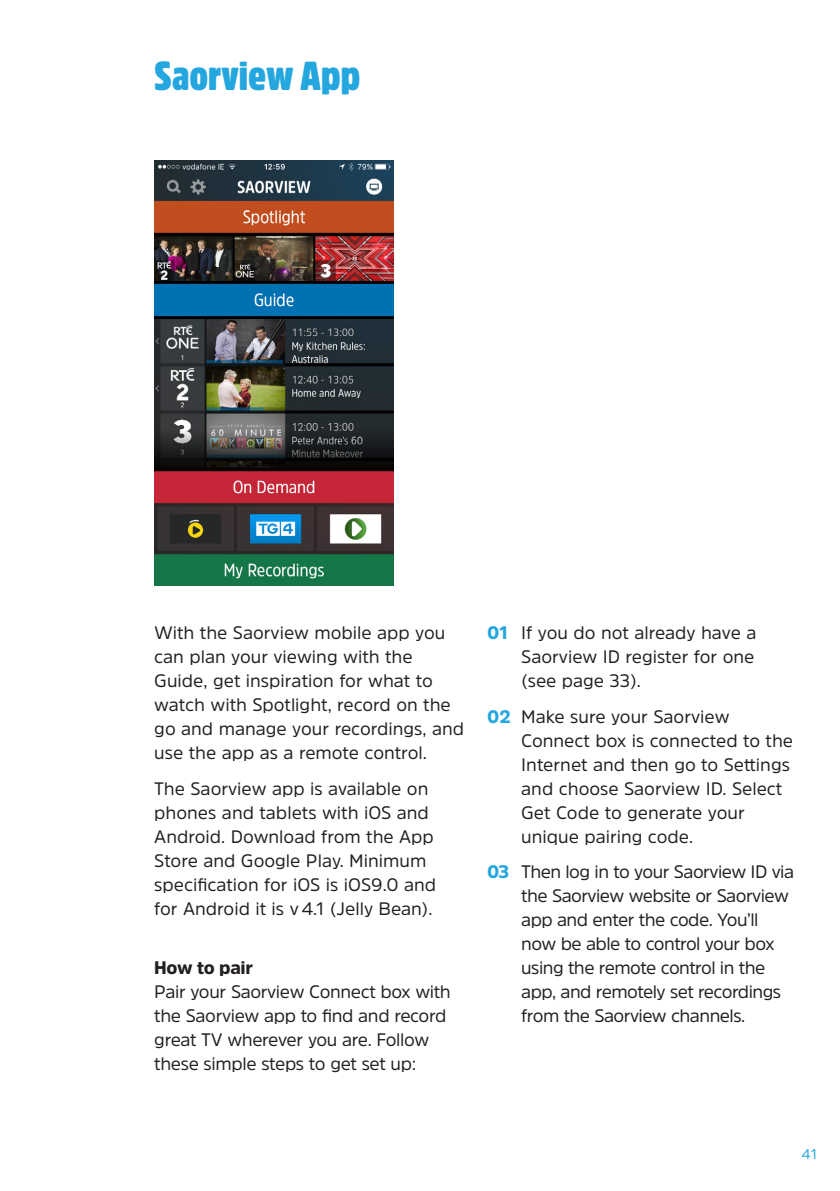
<style>
.page{position:relative;width:840px;height:1191px;background:#fff}
.page>*{position:absolute;margin:0;border:0;box-sizing:border-box;transform-origin:0 0}
.t1{font:900 40px "Amsi Pro Cond";color:#24a6df}
.t2{font:18px/24px "Amsi Pro";color:#231f20}
.t3{font:18px/24px "Amsi Pro";letter-spacing:-.03em;color:#231f20}
.t4{font:18px/24px "Amsi Pro";letter-spacing:-.02em;color:#231f20}
.t5{font:900 18px "Amsi Pro";letter-spacing:-.02em;color:#231f20}
.t6{font:14px "Amsi Pro";color:#24a6df}
.s1{font-weight:900;color:#24a6df}
</style>
<div class="page">
<img style="left:154px;top:161px;width:239px;height:424px">
<h1 class="t1" style="left:154px;top:49px;width:207px">Saorview App</h1>
<p class="t2" style="left:154px;top:620px;width:311px">With the Saorview mobile app you can plan your viewing with the<br>Guide, get inspiration for what to watch with Spotlight, record on the go and manage your recordings, and use the app as a remote control.</p>
<p class="t2" style="left:154px;top:776px;width:283px">The Saorview app is available on phones and tablets with iOS and<br>Android. Download from the App<br>Store and Google Play. Minimum specification for iOS is iOS9.0 and for Android it is v 4.1 (Jelly Bean).</p>
<p class="t5" style="left:154px;top:955px;width:100px">How to pair</p>
<p class="t4" style="left:154px;top:979px;width:298px">Pair your Saorview Connect box with the Saorview app to find and record great TV wherever you are. Follow these simple steps to get set up:</p>
<p class="t2" style="left:521px;top:620px;width:237px;text-align:justify;text-indent:-34px"><span class="s1">01</span> If you do not already have a Saorview ID register for one (see page 33).</p>
<p class="t2" style="left:521px;top:704px;width:273px;text-indent:-34px"><span class="s1">02</span> Make sure your Saorview<br>Connect box is connected to the<br>Internet and then go to Settings and choose Saorview ID. Select<br>Get Code to generate your unique pairing code.</p>
<p class="t3" style="left:521px;top:859px;width:274px;text-indent:-34px"><span class="s1">03</span> Then log in to your Saorview ID via the Saorview website or Saorview app and enter the code. You’ll now be able to control your box using the remote control in the app, and remotely set recordings from the Saorview channels.</p>
<p class="t6" style="left:801px;top:1144px;width:17px">41</p>
</div>
